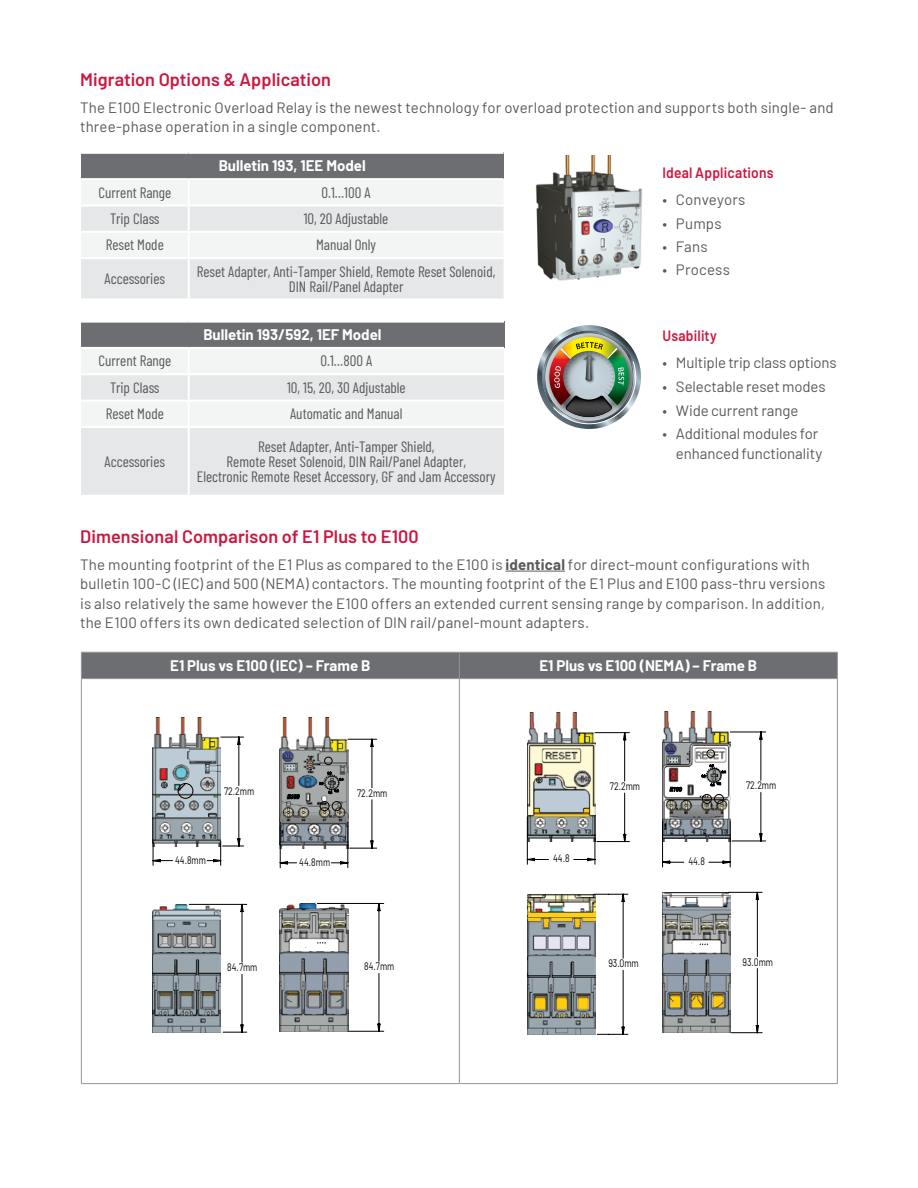
<style>
.page{position:relative;width:918px;height:1188px;background:#fff}
.page>*{position:absolute;margin:0;border:0;box-sizing:border-box;transform-origin:0 0}
.t1{font:600 18px "Barlow";letter-spacing:.005em;color:#cd163f}
.t2{font:15px/19.5px "Barlow";letter-spacing:.01em;color:#58595b}
.t3{font:15px/15px "Barlow Condensed";color:#58595b;text-align:center}
.t4{font:700 15px "Barlow";color:#fff}
.t5{font:15px/19.5px "Barlow";letter-spacing:-.01em;color:#58595b;text-align:right}
.t6{font:600 15px "Barlow";letter-spacing:.015em;color:#cd163f;scale:.92 1}
.t7{font:10.8px "Barlow";color:#000;scale:.8 1}
.s1{font-weight:700}
</style>
<div class="page">
<hr style="left:506px;top:571px;width:59px;height:1px;background:#58595b">
<div style="left:81px;top:153px;width:423px;height:26px;background:#6d6e71"></div>
<svg style="left:81px;top:180px;width:423px;height:119px"></svg>
<hr style="left:81px;top:152px;width:108px;height:2px;background:#fff">
<hr style="left:189px;top:152px;width:315px;height:2px;background:#fff">
<hr style="left:81px;top:178px;width:108px;height:2px;background:#fff">
<hr style="left:189px;top:178px;width:315px;height:2px;background:#fff">
<hr style="left:188px;top:180px;width:2px;height:24px;background:#fff">
<hr style="left:81px;top:204px;width:108px;height:3px;background:#fff">
<hr style="left:81px;top:231px;width:108px;height:2px;background:#fff">
<hr style="left:81px;top:257px;width:108px;height:2px;background:#fff">
<hr style="left:189px;top:204px;width:315px;height:3px;background:#fff">
<hr style="left:188px;top:207px;width:2px;height:24px;background:#fff">
<hr style="left:189px;top:231px;width:315px;height:2px;background:#fff">
<hr style="left:188px;top:233px;width:2px;height:24px;background:#fff">
<hr style="left:189px;top:257px;width:315px;height:2px;background:#fff">
<hr style="left:188px;top:259px;width:2px;height:40px;background:#fff">
<div style="left:81px;top:322px;width:423px;height:26px;background:#6d6e71"></div>
<div style="left:81px;top:349px;width:423px;height:24px;background:#f3f4f4"></div>
<svg style="left:81px;top:375px;width:423px;height:120px;fill:#e6e7e8"></svg>
<hr style="left:81px;top:321px;width:108px;height:2px;background:#fff">
<hr style="left:189px;top:321px;width:315px;height:2px;background:#fff">
<hr style="left:81px;top:347px;width:108px;height:2px;background:#fff">
<hr style="left:189px;top:347px;width:315px;height:2px;background:#fff">
<hr style="left:188px;top:349px;width:2px;height:24px;background:#fff">
<hr style="left:81px;top:400px;width:108px;height:2px;background:#fff">
<hr style="left:81px;top:426px;width:108px;height:2px;background:#fff">
<hr style="left:188px;top:375px;width:2px;height:25px;background:#fff">
<hr style="left:189px;top:400px;width:315px;height:2px;background:#fff">
<hr style="left:188px;top:402px;width:2px;height:24px;background:#fff">
<hr style="left:189px;top:426px;width:315px;height:2px;background:#fff">
<hr style="left:188px;top:428px;width:2px;height:67px;background:#fff">
<img style="left:537px;top:325px;width:104px;height:104px">
<img style="left:535px;top:155px;width:108px;height:126px">
<div style="left:81px;top:652px;width:757px;height:26px;background:#6d6e71"></div>
<hr style="left:81px;top:678px;width:378px;height:1px;background:#939598">
<hr style="left:81px;top:679px;width:1px;height:404px;background:#939598">
<hr style="left:459px;top:678px;width:379px;height:1px;background:#939598">
<hr style="left:459px;top:679px;width:1px;height:404px;background:#939598">
<hr style="left:837px;top:679px;width:1px;height:404px;background:#939598">
<hr style="left:81px;top:1083px;width:378px;height:1px;background:#939598">
<hr style="left:459px;top:1083px;width:379px;height:1px;background:#939598">
<svg style="left:152px;top:717px;width:178px;height:316px"></svg>
<svg style="left:153px;top:737px;width:232px;height:296px"></svg>
<div style="left:178px;top:783px;width:15px;height:15px;border:1px solid #000;border-radius:50%"></div>
<svg style="left:528px;top:711px;width:238px;height:21px"></svg>
<svg style="left:526px;top:732px;width:240px;height:303px"></svg>
<p class="t1" style="left:80px;top:66px;width:252px">Migration Options &amp; Application</p>
<p class="t2" style="left:80px;top:96px;width:755px">The E100 Electronic Overload Relay is the newest technology for overload protection and supports both single- and three-phase operation in a single component.</p>
<p class="t4" style="left:219px;top:155px;width:149px">Bulletin 193, 1EE Model</p>
<p class="t3" style="left:98px;top:184px;width:74px">Current Range</p>
<p class="t3" style="left:322px;top:184px;width:51px">0.1…100 A</p>
<p class="t3" style="left:110px;top:210px;width:51px">Trip Class</p>
<p class="t3" style="left:304px;top:210px;width:86px">10, 20 Adjustable</p>
<p class="t3" style="left:106px;top:236px;width:59px">Reset Mode</p>
<p class="t3" style="left:316px;top:236px;width:62px">Manual Only</p>
<p class="t3" style="left:105px;top:270px;width:62px">Accessories</p>
<p class="t3" style="left:197px;top:263px;width:300px">Reset Adapter, Anti-Tamper Shield, Remote Reset Solenoid,<br>DIN Rail/Panel Adapter</p>
<p class="t4" style="left:203px;top:324px;width:180px">Bulletin 193/592, 1EF Model</p>
<p class="t3" style="left:98px;top:352px;width:74px">Current Range</p>
<p class="t3" style="left:321px;top:352px;width:53px">0.1…800 A</p>
<p class="t3" style="left:110px;top:379px;width:51px">Trip Class</p>
<p class="t3" style="left:287px;top:379px;width:120px">10, 15, 20, 30 Adjustable</p>
<p class="t3" style="left:106px;top:405px;width:59px">Reset Mode</p>
<p class="t3" style="left:290px;top:405px;width:114px">Automatic and Manual</p>
<p class="t3" style="left:105px;top:453px;width:62px">Accessories</p>
<p class="t3" style="left:197px;top:438px;width:300px">Reset Adapter, Anti-Tamper Shield,<br>Remote Reset Solenoid, DIN Rail/Panel Adapter,<br>Electronic Remote Reset Accessory, GF and Jam Accessory</p>
<p class="t6" style="left:662px;top:161px;width:122px">Ideal Applications</p>
<p class="t2" style="left:662px;top:188px;width:84px">• Conveyors</p>
<p class="t2" style="left:662px;top:212px;width:61px">• Pumps</p>
<p class="t2" style="left:662px;top:236px;width:47px">• Fans</p>
<p class="t2" style="left:662px;top:258px;width:69px">• Process</p>
<p class="t6" style="left:662px;top:324px;width:61px">Usability</p>
<p class="t5" style="left:662px;top:352px;width:176px">• Multiple trip class options</p>
<p class="t5" style="left:662px;top:375px;width:165px">• Selectable reset modes</p>
<p class="t2" style="left:662px;top:399px;width:137px">• Wide current range</p>
<p class="t5" style="left:662px;top:423px;width:161px">• Additional modules for enhanced functionality</p>
<p class="t1" style="left:80px;top:523px;width:340px">Dimensional Comparison of E1 Plus to E100</p>
<p class="t2" style="left:80px;top:554px;width:747px">The mounting footprint of the E1 Plus as compared to the E100 is <span class="s1">identical</span> for direct-mount configurations with bulletin 100-C (IEC) and 500 (NEMA) contactors. The mounting footprint of the E1 Plus and E100 pass-thru versions is also relatively the same however the E100 offers an extended current sensing range by comparison. In addition, the E100 offers its own dedicated selection of DIN rail/panel-mount adapters.</p>
<p class="t7" style="left:338px;top:613px;width:116px">FRAME B IEC AND NEMA</p>
<p class="t7" style="left:360px;top:613px;width:116px">FRAME B IEC AND NEMA</p>
<p class="t4" style="left:170px;top:654px;width:202px">E1 Plus vs E100 (IEC) – Frame B</p>
<p class="t4" style="left:539px;top:654px;width:219px">E1 Plus vs E100 (NEMA) – Frame B</p>
<p class="t7" style="left:224px;top:783px;width:39px">72.2mm</p>
<p class="t7" style="left:357px;top:785px;width:39px">72.2mm</p>
<p class="t7" style="left:610px;top:778px;width:39px">72.2mm</p>
<p class="t7" style="left:746px;top:778px;width:39px">72.2mm</p>
<p class="t7" style="left:175px;top:852px;width:40px">44.8mm</p>
<p class="t7" style="left:299px;top:854px;width:40px">44.8mm</p>
<p class="t7" style="left:553px;top:851px;width:22px">44.8</p>
<p class="t7" style="left:688px;top:854px;width:22px">44.8</p>
<p class="t7" style="left:227px;top:960px;width:39px">84.7mm</p>
<p class="t7" style="left:364px;top:959px;width:39px">84.7mm</p>
<p class="t7" style="left:608px;top:956px;width:40px">93.0mm</p>
<p class="t7" style="left:743px;top:954px;width:40px">93.0mm</p>
</div>
